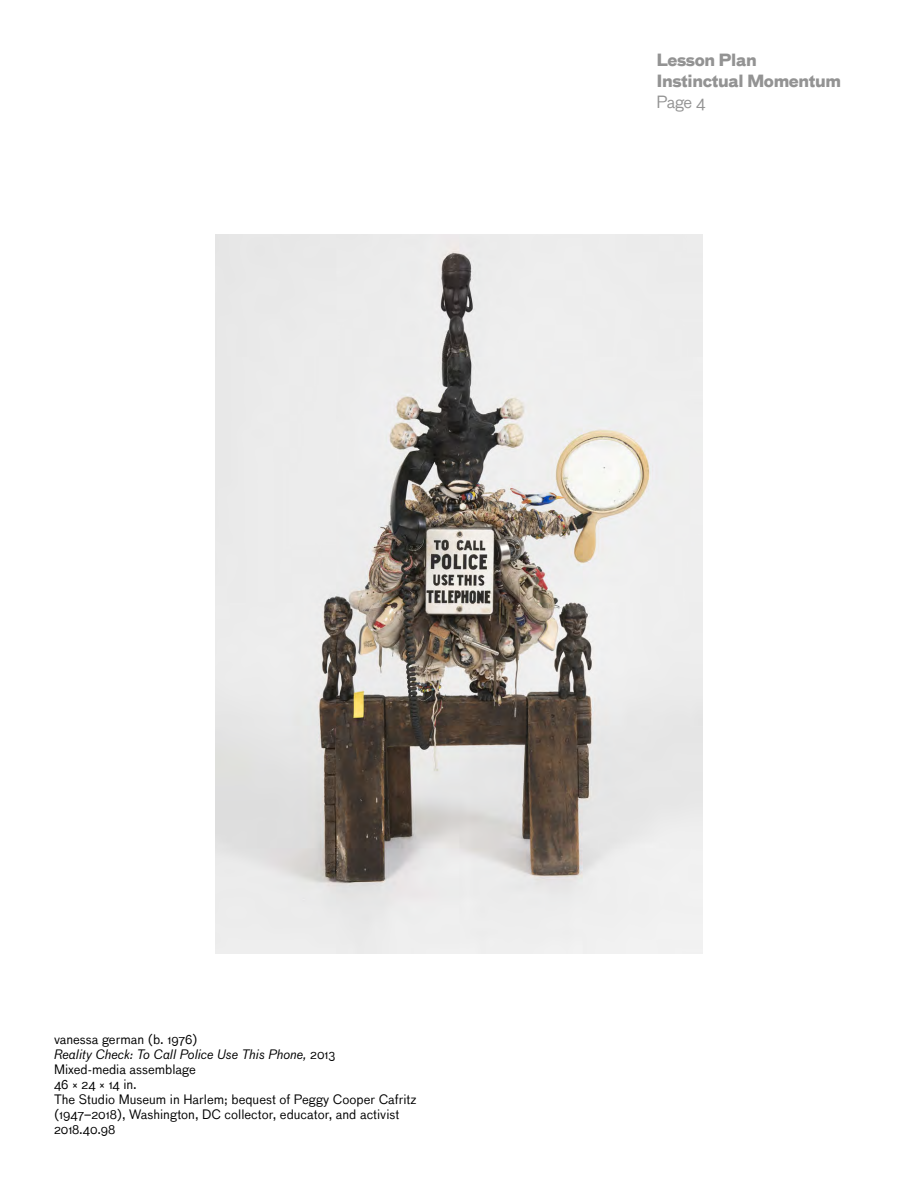
<style>
.page{position:relative;width:918px;height:1188px;background:#fff}
.page>*{position:absolute;margin:0;border:0;box-sizing:border-box;transform-origin:0 0}
.t1{font:700 16.5px/21px "Bau";letter-spacing:-.025em;color:#939393}
.t2{font:16.5px "Bau";color:#939393}
.t3{font:12.75px/15px "Bau";color:#000}
.s1{font-style:italic}
</style>
<div class="page">
<img style="left:215px;top:234px;width:488px;height:720px">
<p class="t1" style="left:656px;top:50px;width:186px">Lesson Plan<br>Instinctual Momentum</p>
<p class="t2" style="left:656px;top:93px;width:51px">Page 4</p>
<p class="t3" style="left:54px;top:1032px;width:364px">vanessa german (b. 1976)<br><span class="s1">Reality Check: To Call Police Use This Phone,</span> 2013<br>Mixed-media assemblage<br>46 × 24 × 14 in.<br>The Studio Museum in Harlem; bequest of Peggy Cooper Cafritz (1947–2018), Washington, DC collector, educator, and activist 2018.40.98</p>
</div>
